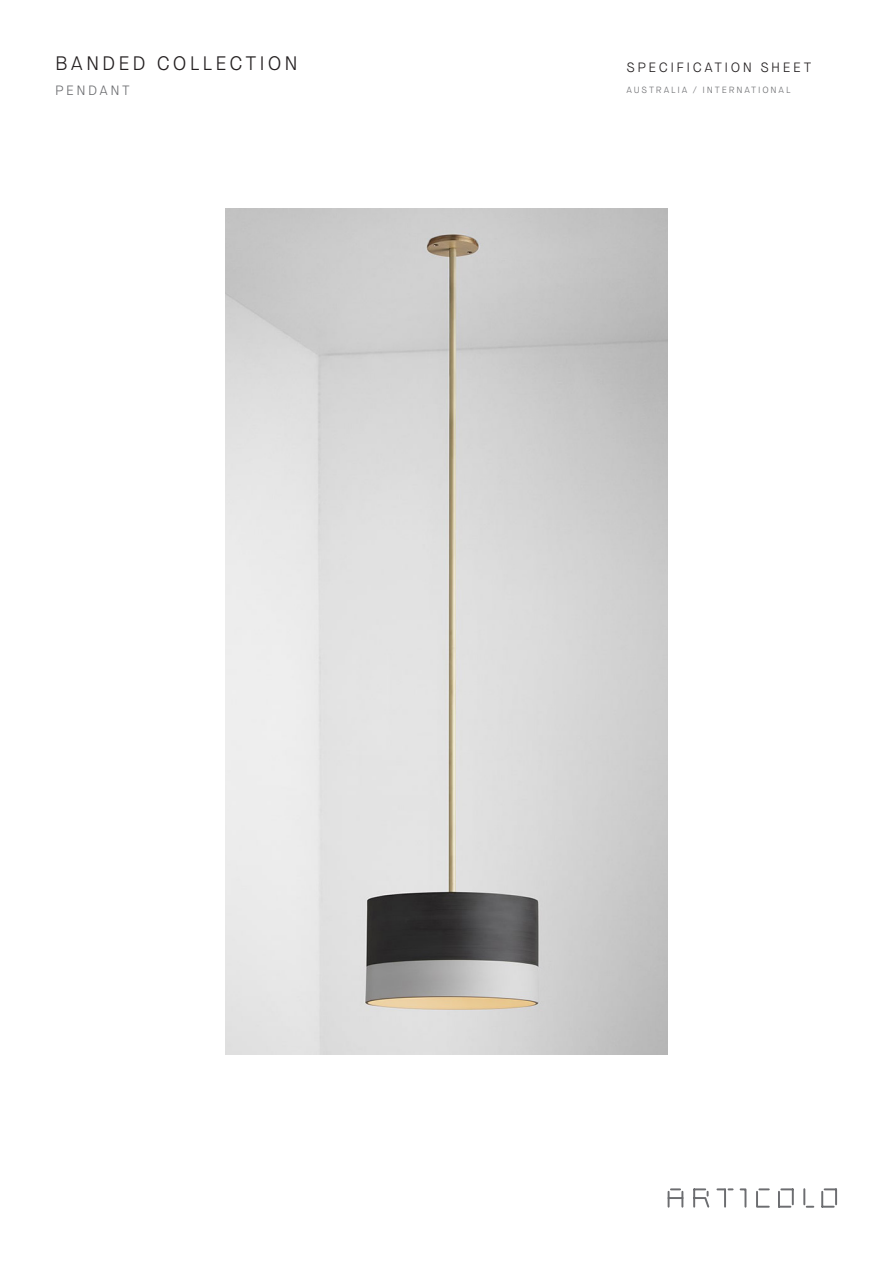
<style>
.page{position:relative;width:893px;height:1263px;background:#fff}
.page>*{position:absolute;margin:0;border:0;box-sizing:border-box;transform-origin:0 0}
.t1{font:300 19.5px "Maison Neue";letter-spacing:.15em;color:#231f20}
.t2{font:300 13.5px "Maison Neue";letter-spacing:.185em;color:#231f20}
.t3{font:300 13.5px "Maison Neue";letter-spacing:.19em;color:#6c6d70}
.t4{font:300 9px "Maison Neue";letter-spacing:.205em;color:#6c6d70}
</style>
<div class="page">
<svg style="left:667px;top:1188px;width:171px;height:20px"></svg>
<img style="left:226px;top:208px;width:441px;height:846px">
<p class="t1" style="left:55px;top:51px;width:244px">BANDED COLLECTION</p>
<p class="t3" style="left:55px;top:82px;width:76px">PENDANT</p>
<p class="t2" style="left:627px;top:59px;width:186px">SPECIFICATION SHEET</p>
<p class="t4" style="left:627px;top:84px;width:166px">AUSTRALIA / INTERNATIONAL</p>
</div>
